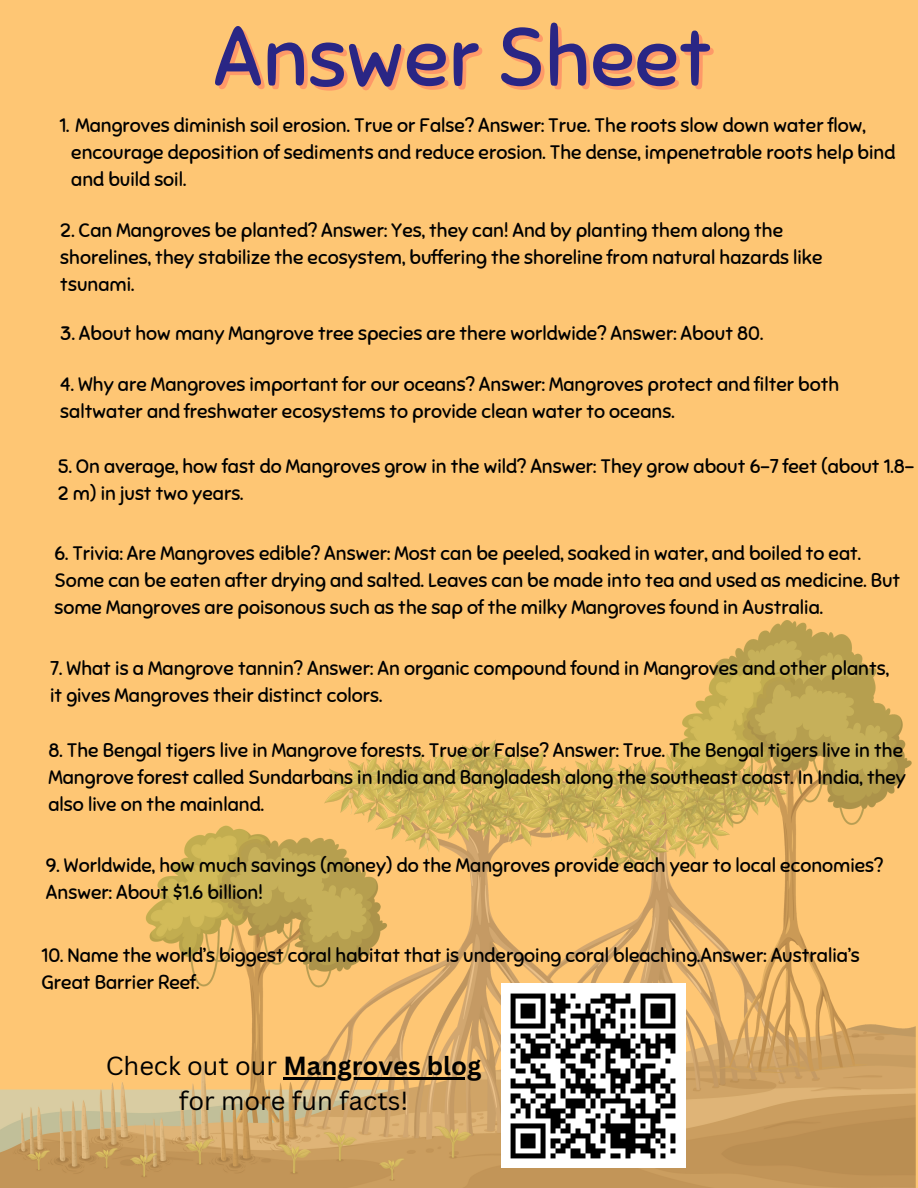
<style>
.page{position:relative;width:918px;height:1188px;background:#fec674}
.page>*{position:absolute;margin:0;border:0;box-sizing:border-box;transform-origin:0 0}
.t1{font:82.5px "Sniglet";color:#2a2685}
.t2{font:25.5px/34.8px "Canva Sans";color:#000;text-align:center}
.t3{font:19.5px/27px "Sniglet";color:#000}
.s1{font-weight:700}
</style>
<div class="page">
<img style="left:0;top:620px;width:916px;height:568px">
<hr style="left:283px;top:1077px;width:198px;height:2px;background:#000">
<div style="left:501px;top:984px;width:184px;height:184px;background:#fff"></div>
<svg style="left:510px;top:993px;width:166px;height:166px"></svg>
<p class="t1" style="left:213px;top:7px;width:500px">Answer Sheet</p>
<p class="t3" style="left:71px;top:112px;width:826px;text-indent:-12px">1. Mangroves diminish soil erosion. True or False? Answer: True. The roots slow down water flow, encourage deposition of sediments and reduce erosion. The dense, impenetrable roots help bind and build soil.</p>
<p class="t3" style="left:60px;top:217px;width:764px">2. Can Mangroves be planted? Answer: Yes, they can! And by planting them along the shorelines, they stabilize the ecosystem, buffering the shoreline from natural hazards like tsunami.</p>
<p class="t3" style="left:60px;top:320px;width:704px">3. About how many Mangrove tree species are there worldwide? Answer: About 80.</p>
<p class="t3" style="left:60px;top:371px;width:781px">4. Why are Mangroves important for our oceans? Answer: Mangroves protect and filter both saltwater and freshwater ecosystems to provide clean water to oceans.</p>
<p class="t3" style="left:58px;top:453px;width:858px">5. On average, how fast do Mangroves grow in the wild? Answer: They grow about 6-7 feet (about 1.8-<br>2 m) in just two years.</p>
<p class="t3" style="left:54px;top:540px;width:848px">6. Trivia: Are Mangroves edible? Answer: Most can be peeled, soaked in water, and boiled to eat.<br>Some can be eaten after drying and salted. Leaves can be made into tea and used as medicine. But some Mangroves are poisonous such as the sap of the milky Mangroves found in Australia.</p>
<p class="t3" style="left:50px;top:655px;width:840px">7. What is a Mangrove tannin? Answer: An organic compound found in Mangroves and other plants, it gives Mangroves their distinct colors.</p>
<p class="t3" style="left:48px;top:737px;width:859px">8. The Bengal tigers live in Mangrove forests. True or False? Answer: True. The Bengal tigers live in the<br>Mangrove forest called Sundarbans in India and Bangladesh along the southeast coast. In India, they also live on the mainland.</p>
<p class="t3" style="left:46px;top:852px;width:839px">9. Worldwide, how much savings (money) do the Mangroves provide each year to local economies?<br>Answer: About $1.6 billion!</p>
<p class="t3" style="left:42px;top:942px;width:820px">10. Name the world’s biggest coral habitat that is undergoing coral bleaching.Answer: Australia’s<br>Great Barrier Reef.</p>
<p class="t2" style="left:106px;top:1047px;width:377px">Check out our <span class="s1">Mangroves blog </span>for more fun facts!</p>
</div>
